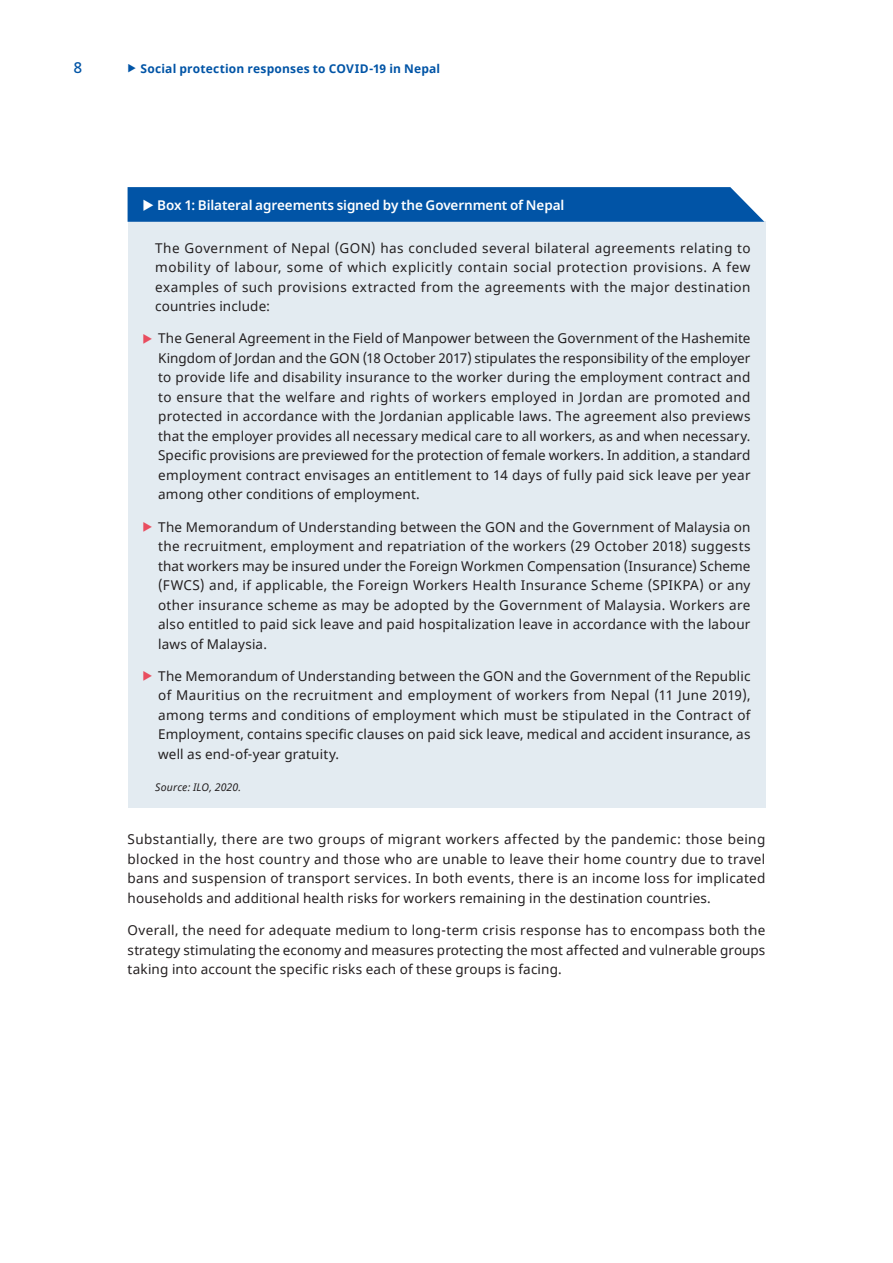
<style>
.page{position:relative;width:893px;height:1263px;background:#fff}
.page>*{position:absolute;margin:0;border:0;box-sizing:border-box;transform-origin:0 0}
.t1{font:500 15px "Noto Sans";color:#0154a6}
.t2{font:13.5px/19.5px "Noto Sans";letter-spacing:.015em;color:#231f20;text-align:justify}
.t3{font:600 13.5px "Noto Sans";letter-spacing:-.01em;color:#fff}
.t4{font:700 12px "Noto Sans";letter-spacing:.015em;color:#0154a6}
.t5{font:italic 10.5px "Noto Sans";letter-spacing:.015em;color:#231f20}
</style>
<div class="page">
<div style="left:128px;top:222px;width:637px;height:586px;background:#e3ebf1"></div>
<svg style="left:128px;top:187px;width:636px;height:35px;background:#0959a9"></svg>
<p class="t1" style="left:74px;top:57px;width:10px">8</p>
<p class="t4" style="left:141px;top:60px;width:301px">Social protection responses to COVID-19 in Nepal</p>
<p class="t3" style="left:157px;top:196px;width:409px">Box 1: Bilateral agreements signed by the Government of Nepal</p>
<p class="t2" style="left:155px;top:238px;width:597px">The Government of Nepal (GON) has concluded several bilateral agreements relating to mobility of labour, some of which explicitly contain social protection provisions. A few examples of such provisions extracted from the agreements with the major destination countries include:</p>
<p class="t2" style="left:158px;top:329px;width:594px">The General Agreement in the Field of Manpower between the Government of the Hashemite Kingdom of Jordan and the GON (18 October 2017) stipulates the responsibility of the employer to provide life and disability insurance to the worker during the employment contract and to ensure that the welfare and rights of workers employed in Jordan are promoted and protected in accordance with the Jordanian applicable laws. The agreement also previews that the employer provides all necessary medical care to all workers, as and when necessary.<br>Specific provisions are previewed for the protection of female workers. In addition, a standard employment contract envisages an entitlement to 14 days of fully paid sick leave per year among other conditions of employment.</p>
<p class="t2" style="left:158px;top:517px;width:594px">The Memorandum of Understanding between the GON and the Government of Malaysia on the recruitment, employment and repatriation of the workers (29 October 2018) suggests that workers may be insured under the Foreign Workmen Compensation (Insurance) Scheme (FWCS) and, if applicable, the Foreign Workers Health Insurance Scheme (SPIKPA) or any other insurance scheme as may be adopted by the Government of Malaysia. Workers are also entitled to paid sick leave and paid hospitalization leave in accordance with the labour laws of Malaysia.</p>
<p class="t2" style="left:158px;top:667px;width:594px">The Memorandum of Understanding between the GON and the Government of the Republic of Mauritius on the recruitment and employment of workers from Nepal (11 June 2019), among terms and conditions of employment which must be stipulated in the Contract of Employment, contains specific clauses on paid sick leave, medical and accident insurance, as well as end-of-year gratuity.</p>
<p class="t5" style="left:155px;top:780px;width:87px">Source: ILO, 2020.</p>
<p class="t2" style="left:128px;top:830px;width:639px">Substantially, there are two groups of migrant workers affected by the pandemic: those being blocked in the host country and those who are unable to leave their home country due to travel bans and suspension of transport services. In both events, there is an income loss for implicated households and additional health risks for workers remaining in the destination countries.</p>
<p class="t2" style="left:128px;top:921px;width:639px">Overall, the need for adequate medium to long-term crisis response has to encompass both the strategy stimulating the economy and measures protecting the most affected and vulnerable groups taking into account the specific risks each of these groups is facing.</p>
</div>
